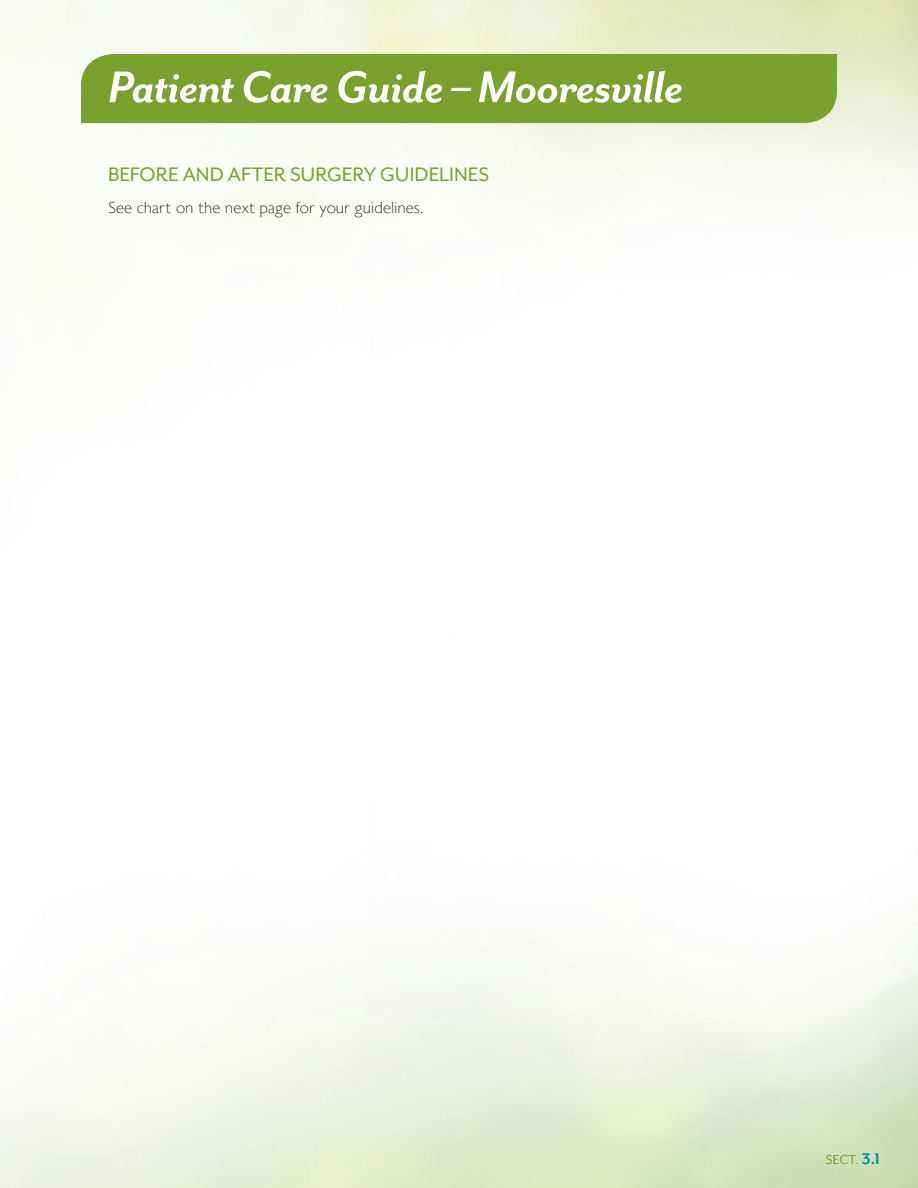
<style>
.page{position:relative;width:918px;height:1188px;background:#fff}
.page>*{position:absolute;margin:0;border:0;box-sizing:border-box;transform-origin:0 0}
.Main_Head{font:italic 700 51px "Mr Eaves San OT";letter-spacing:-.015em;color:#fff}
.Subhead{font:22.5px "Mr Eaves San OT";letter-spacing:-.005em;color:#78a22d}
.Main_text{font:200 15.75px "Astoria";letter-spacing:-.005em;color:#231f20}
.Numbered_Sequence_In{font:15px "Mr Eaves San OT";color:#78a22d}
.s1{font-weight:700;font-size:18px;color:#00919f}
</style>
<div class="page">
<div style="left:81px;top:54px;width:756px;height:69px;background:#78a22d"></div>
<p class="Main_Head" style="left:108px;top:59px;width:577px">Patient Care Guide – Mooresville</p>
<p class="Subhead" style="left:108px;top:162px;width:383px">BEFORE AND AFTER SURGERY GUIDELINES</p>
<p class="Main_text" style="left:108px;top:199px;width:317px">See chart on the next page for your guidelines.</p>
<p class="Numbered_Sequence_In" style="left:825px;top:1151px;width:56px">SECT. <span class="s1">3.1</span></p>
</div>
